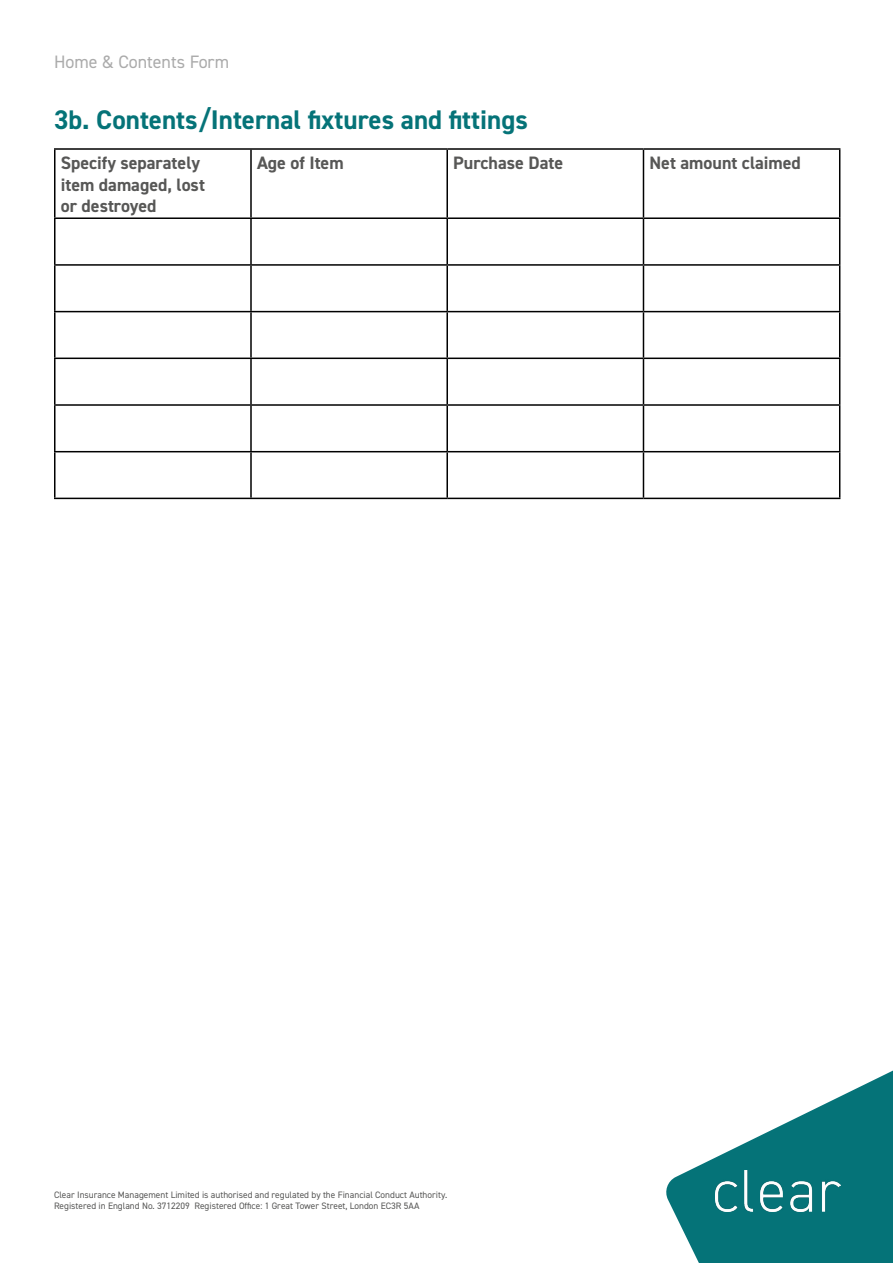
<style>
.page{position:relative;width:893px;height:1263px;background:#fff}
.page>*{position:absolute;margin:0;border:0;box-sizing:border-box;transform-origin:0 0}
.t1{font:700 27px "DIN2014";color:#057378}
.t2{font:700 18px/21.6px "DIN2014";color:#575756}
.t3{font:18px "DIN2014";color:#ababab}
.t4{font:9.3px/11.2px "DIN2014";color:#575756}
</style>
<div class="page">
<svg style="left:666px;top:1070px;width:227px;height:193px"></svg>
<img style="left:715px;top:1170px;width:126px;height:42px">
<hr style="left:54px;top:148px;width:197px;height:2px;background:#000">
<hr style="left:54px;top:150px;width:2px;height:67px;background:#000">
<hr style="left:251px;top:148px;width:196px;height:2px;background:#000">
<hr style="left:250px;top:150px;width:2px;height:67px;background:#000">
<hr style="left:447px;top:148px;width:196px;height:2px;background:#000">
<hr style="left:446px;top:150px;width:2px;height:67px;background:#000">
<hr style="left:643px;top:148px;width:197px;height:2px;background:#000">
<hr style="left:643px;top:150px;width:1px;height:67px;background:#000">
<hr style="left:839px;top:150px;width:1px;height:67px;background:#000">
<hr style="left:54px;top:217px;width:197px;height:2px;background:#000">
<hr style="left:54px;top:219px;width:2px;height:45px;background:#000">
<hr style="left:251px;top:217px;width:196px;height:2px;background:#000">
<hr style="left:250px;top:219px;width:2px;height:45px;background:#000">
<hr style="left:447px;top:217px;width:196px;height:2px;background:#000">
<hr style="left:446px;top:219px;width:2px;height:45px;background:#000">
<hr style="left:643px;top:217px;width:197px;height:2px;background:#000">
<hr style="left:643px;top:219px;width:1px;height:45px;background:#000">
<hr style="left:839px;top:219px;width:1px;height:45px;background:#000">
<hr style="left:54px;top:264px;width:197px;height:2px;background:#000">
<hr style="left:54px;top:266px;width:2px;height:45px;background:#000">
<hr style="left:251px;top:264px;width:196px;height:2px;background:#000">
<hr style="left:250px;top:266px;width:2px;height:45px;background:#000">
<hr style="left:447px;top:264px;width:196px;height:2px;background:#000">
<hr style="left:446px;top:266px;width:2px;height:45px;background:#000">
<hr style="left:643px;top:264px;width:197px;height:2px;background:#000">
<hr style="left:643px;top:266px;width:1px;height:45px;background:#000">
<hr style="left:839px;top:266px;width:1px;height:45px;background:#000">
<hr style="left:54px;top:311px;width:197px;height:1px;background:#000">
<hr style="left:54px;top:312px;width:2px;height:46px;background:#000">
<hr style="left:251px;top:311px;width:196px;height:1px;background:#000">
<hr style="left:250px;top:312px;width:2px;height:46px;background:#000">
<hr style="left:447px;top:311px;width:196px;height:1px;background:#000">
<hr style="left:446px;top:312px;width:2px;height:46px;background:#000">
<hr style="left:643px;top:311px;width:197px;height:1px;background:#000">
<hr style="left:643px;top:312px;width:1px;height:46px;background:#000">
<hr style="left:839px;top:312px;width:1px;height:46px;background:#000">
<hr style="left:54px;top:358px;width:197px;height:1px;background:#000">
<hr style="left:54px;top:359px;width:2px;height:45px;background:#000">
<hr style="left:251px;top:358px;width:196px;height:1px;background:#000">
<hr style="left:250px;top:359px;width:2px;height:45px;background:#000">
<hr style="left:447px;top:358px;width:196px;height:1px;background:#000">
<hr style="left:446px;top:359px;width:2px;height:45px;background:#000">
<hr style="left:643px;top:358px;width:197px;height:1px;background:#000">
<hr style="left:643px;top:359px;width:1px;height:45px;background:#000">
<hr style="left:839px;top:359px;width:1px;height:45px;background:#000">
<hr style="left:54px;top:404px;width:197px;height:2px;background:#000">
<hr style="left:54px;top:406px;width:2px;height:45px;background:#000">
<hr style="left:251px;top:404px;width:196px;height:2px;background:#000">
<hr style="left:250px;top:406px;width:2px;height:45px;background:#000">
<hr style="left:447px;top:404px;width:196px;height:2px;background:#000">
<hr style="left:446px;top:406px;width:2px;height:45px;background:#000">
<hr style="left:643px;top:404px;width:197px;height:2px;background:#000">
<hr style="left:643px;top:406px;width:1px;height:45px;background:#000">
<hr style="left:839px;top:406px;width:1px;height:45px;background:#000">
<hr style="left:54px;top:451px;width:197px;height:1px;background:#000">
<hr style="left:54px;top:452px;width:2px;height:46px;background:#000">
<hr style="left:251px;top:451px;width:196px;height:1px;background:#000">
<hr style="left:250px;top:452px;width:2px;height:46px;background:#000">
<hr style="left:447px;top:451px;width:196px;height:1px;background:#000">
<hr style="left:446px;top:452px;width:2px;height:46px;background:#000">
<hr style="left:643px;top:451px;width:197px;height:1px;background:#000">
<hr style="left:643px;top:452px;width:1px;height:46px;background:#000">
<hr style="left:839px;top:452px;width:1px;height:46px;background:#000">
<hr style="left:54px;top:498px;width:197px;height:1px;background:#000">
<hr style="left:251px;top:498px;width:196px;height:1px;background:#000">
<hr style="left:447px;top:498px;width:196px;height:1px;background:#000">
<hr style="left:643px;top:498px;width:197px;height:1px;background:#000">
<h2 class="t3" style="left:54px;top:51px;width:177px">Home &amp; Contents Form</h2>
<h1 class="t1" style="left:54px;top:101px;width:475px">3b. Contents/Internal fixtures and fittings</h1>
<h2 class="t2" style="left:61px;top:152px;width:146px">Specify separately item damaged, lost or destroyed</h2>
<h2 class="t2" style="left:257px;top:152px;width:88px">Age of Item</h2>
<h2 class="t2" style="left:453px;top:152px;width:111px">Purchase Date</h2>
<h2 class="t2" style="left:649px;top:152px;width:153px">Net amount claimed</h2>
<p class="t4" style="left:54px;top:1189px;width:395px">Clear Insurance Management Limited is authorised and regulated by the Financial Conduct Authority.<br>Registered in England No. 3712209 Registered Office: 1 Great Tower Street, London EC3R 5AA</p>
</div>
